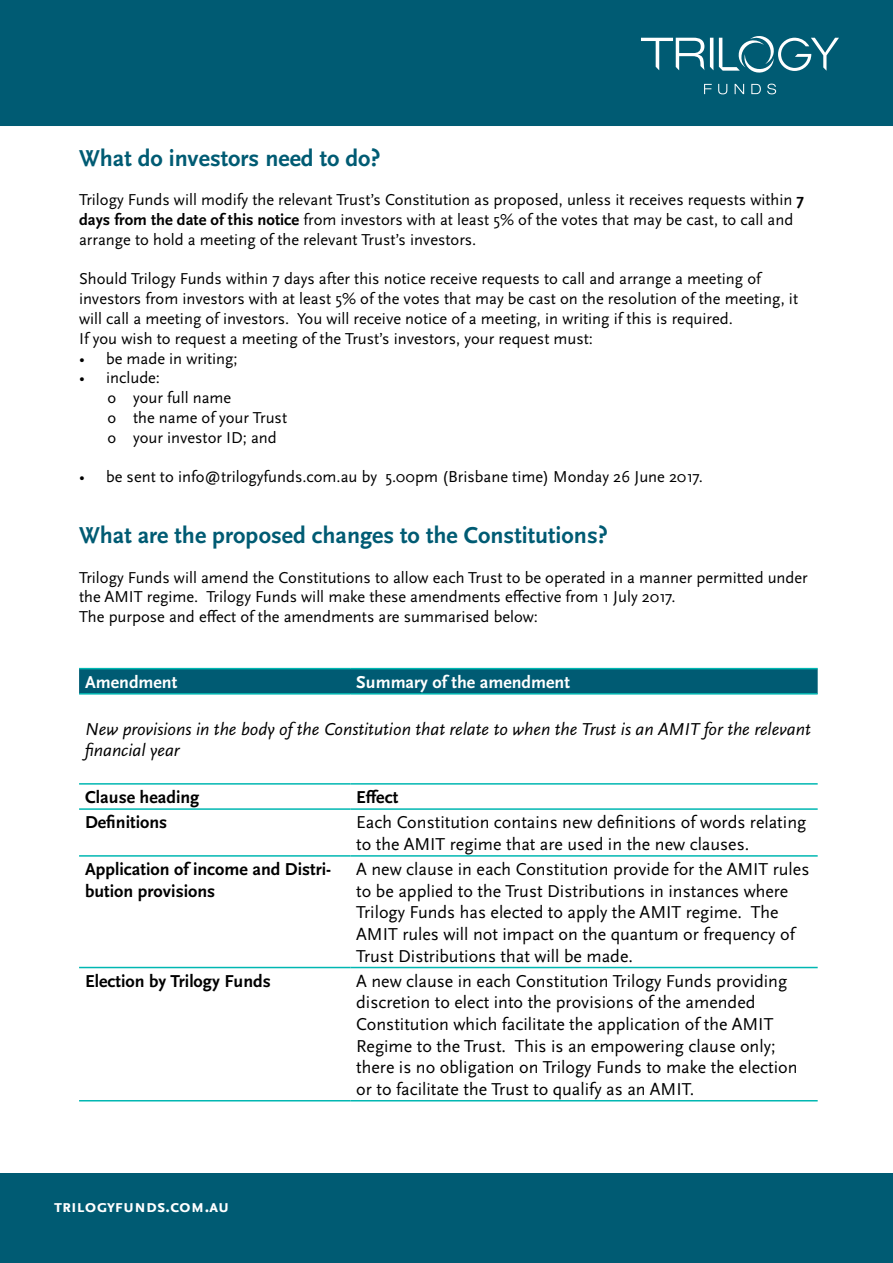
<style>
.page{position:relative;width:893px;height:1263px;background:#fff}
.page>*{position:absolute;margin:0;border:0;box-sizing:border-box;transform-origin:0 0}
.t1{font:700 24px "Scala Sans Pro";color:#005b73}
.t2{font:18px/21.6px "Scala Sans Pro";color:#000}
.t3{font:italic 18px/21.6px "Scala Sans Pro";color:#000}
.t4{font:700 18px/21.6px "Scala Sans Pro";color:#000}
.t5{font:700 18px "Scala Sans Pro";color:#fff}
.t6{font:16.5px/19.8px "Scala Sans Pro";color:#000}
.s1{font-weight:700}
</style>
<div class="page">
<div style="left:0;top:0;width:893px;height:126px;background:#005b73"></div>
<svg style="left:641px;top:35px;width:198px;height:59px;background:#257387"></svg>
<div style="left:0;top:1173px;width:893px;height:90px;background:#005b73"></div>
<div style="left:79px;top:669px;width:739px;height:24px;background:#005b73"></div>
<hr style="left:79px;top:783px;width:271px;height:2px;background:#00b7b2">
<hr style="left:350px;top:783px;width:468px;height:2px;background:#00b7b2">
<hr style="left:79px;top:808px;width:271px;height:2px;background:#00b7b2">
<hr style="left:350px;top:808px;width:468px;height:2px;background:#00b7b2">
<hr style="left:79px;top:855px;width:271px;height:2px;background:#00b7b2">
<hr style="left:350px;top:855px;width:468px;height:2px;background:#00b7b2">
<hr style="left:79px;top:967px;width:271px;height:1px;background:#00b7b2">
<hr style="left:350px;top:967px;width:468px;height:1px;background:#00b7b2">
<hr style="left:79px;top:1100px;width:271px;height:1px;background:#00b7b2">
<hr style="left:350px;top:1100px;width:468px;height:1px;background:#00b7b2">
<hr style="left:79px;top:668px;width:271px;height:1px;background:#00b7b2">
<hr style="left:350px;top:668px;width:468px;height:1px;background:#00b7b2">
<hr style="left:79px;top:693px;width:271px;height:2px;background:#00b7b2">
<hr style="left:350px;top:693px;width:468px;height:2px;background:#00b7b2">
<p class="t1" style="left:79px;top:144px;width:303px">What do investors need to do?</p>
<p class="t6" style="left:79px;top:190px;width:727px">Trilogy Funds will modify the relevant Trust’s Constitution as proposed, unless it receives requests within <span class="s1">7 days from the date of this notice</span> from investors with at least 5% of the votes that may be cast, to call and arrange to hold a meeting of the relevant Trust’s investors.</p>
<p class="t6" style="left:79px;top:269px;width:720px">Should Trilogy Funds within 7 days after this notice receive requests to call and arrange a meeting of investors from investors with at least 5% of the votes that may be cast on the resolution of the meeting, it will call a meeting of investors. You will receive notice of a meeting, in writing if this is required.</p>
<p class="t6" style="left:79px;top:329px;width:515px">If you wish to request a meeting of the Trust’s investors, your request must:</p>
<p class="t6" style="left:79px;top:348px;width:160px">• be made in writing;</p>
<p class="t6" style="left:79px;top:368px;width:83px">• include:</p>
<p class="t6" style="left:108px;top:388px;width:125px">o your full name</p>
<p class="t6" style="left:108px;top:408px;width:181px">o the name of your Trust</p>
<p class="t6" style="left:108px;top:428px;width:171px">o your investor ID; and</p>
<p class="t6" style="left:79px;top:467px;width:625px">• be sent to info@trilogyfunds.com.au by 5.00pm (Brisbane time) Monday 26 June 2017.</p>
<p class="t1" style="left:79px;top:521px;width:530px">What are the proposed changes to the Constitutions?</p>
<p class="t6" style="left:79px;top:567px;width:730px">Trilogy Funds will amend the Constitutions to allow each Trust to be operated in a manner permitted under the AMIT regime. Trilogy Funds will make these amendments effective from 1 July 2017.</p>
<p class="t6" style="left:79px;top:607px;width:460px">The purpose and effect of the amendments are summarised below:</p>
<p class="t5" style="left:85px;top:672px;width:94px">Amendment</p>
<p class="t5" style="left:356px;top:672px;width:215px">Summary of the amendment</p>
<p class="t3" style="left:85px;top:718px;width:727px">New provisions in the body of the Constitution that relate to when the Trust is an AMIT for the relevant financial year</p>
<p class="t4" style="left:85px;top:786px;width:116px">Clause heading</p>
<p class="t4" style="left:356px;top:786px;width:43px">Effect</p>
<p class="t4" style="left:85px;top:812px;width:84px">Definitions</p>
<p class="t2" style="left:356px;top:812px;width:451px">Each Constitution contains new definitions of words relating to the AMIT regime that are used in the new clauses.</p>
<p class="t4" style="left:85px;top:859px;width:248px">Application of income and Distri&shy;bution provisions</p>
<p class="t2" style="left:356px;top:858px;width:455px">A new clause in each Constitution provide for the AMIT rules to be applied to the Trust Distributions in instances where Trilogy Funds has elected to apply the AMIT regime. The AMIT rules will not impact on the quantum or frequency of Trust Distributions that will be made.</p>
<p class="t4" style="left:85px;top:970px;width:187px">Election by Trilogy Funds</p>
<p class="t2" style="left:356px;top:970px;width:443px">A new clause in each Constitution Trilogy Funds providing discretion to elect into the provisions of the amended Constitution which facilitate the application of the AMIT Regime to the Trust. This is an empowering clause only; there is no obligation on Trilogy Funds to make the election or to facilitate the Trust to qualify as an AMIT.</p>
<p class="t5" style="left:54px;top:1195px;width:177px">trilogyfunds.com.au</p>
</div>
